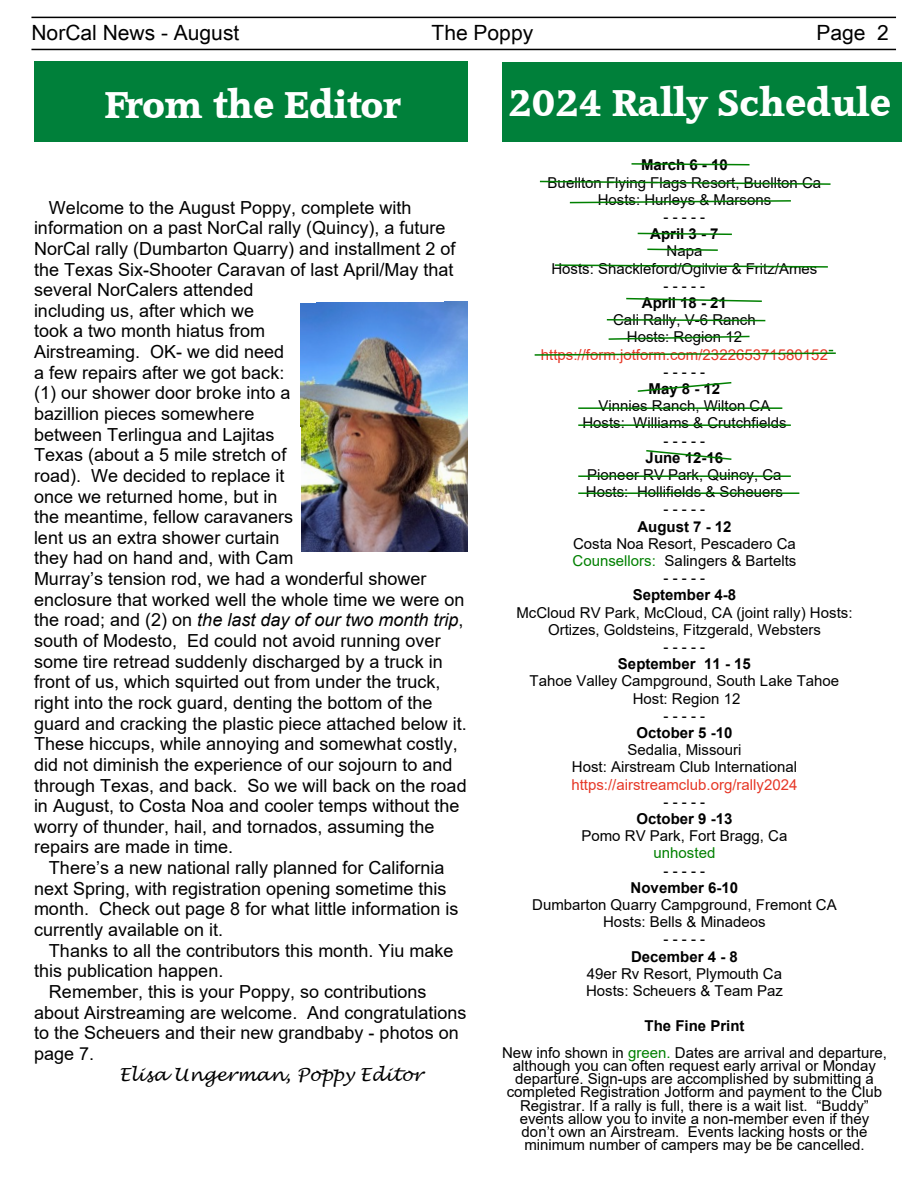
<style>
.page{position:relative;width:918px;height:1188px;background:#fff}
.page>*{position:absolute;margin:0;border:0;box-sizing:border-box;transform-origin:0 0}
.t1{font:36px "Accord SF Bold";color:#fff}
.t2{font:21px "Arial Unicode MS";color:#000}
.t3{font:18px/20.7px "Arial";color:#000}
.t4{font:italic 18px "Lucida Handwriting";color:#000}
.t5{font:15px/17.2px "Arial";color:#000;text-align:center}
.t6{font:700 15px "Arial";color:#000}
.t7{font:15px "Arial";color:#e63726}
.t8{font:15px "Arial";color:#008000}
.s1{font-style:italic}
.s2{color:#008000}
.s3{font-weight:700}
</style>
<div class="page">
<hr style="left:31px;top:17px;width:865px;height:1px;background:#000">
<hr style="left:31px;top:49px;width:865px;height:1px;background:#000">
<div style="left:34px;top:62px;width:434px;height:80px;background:#00803a"></div>
<div style="left:502px;top:62px;width:399px;height:80px;background:#00803a"></div>
<svg style="left:631px;top:163px;width:119px;height:3px"></svg>
<svg style="left:539px;top:180px;width:292px;height:5px"></svg>
<svg style="left:569px;top:200px;width:222px;height:4px"></svg>
<svg style="left:637px;top:232px;width:95px;height:4px"></svg>
<svg style="left:647px;top:248px;width:71px;height:3px"></svg>
<svg style="left:554px;top:264px;width:274px;height:4px"></svg>
<svg style="left:626px;top:297px;width:136px;height:5px"></svg>
<svg style="left:606px;top:319px;width:160px;height:3px"></svg>
<svg style="left:608px;top:335px;width:142px;height:5px"></svg>
<svg style="left:534px;top:350px;width:302px;height:6px"></svg>
<hr style="left:578px;top:407px;width:204px;height:2px;background:#008000">
<hr style="left:578px;top:424px;width:213px;height:2px;background:#008000">
<svg style="left:637px;top:382px;width:95px;height:10px"></svg>
<svg style="left:646px;top:450px;width:86px;height:10px"></svg>
<hr style="left:578px;top:475px;width:213px;height:2px;background:#008000">
<hr style="left:578px;top:492px;width:221px;height:2px;background:#008000">
<img style="left:300px;top:302px;width:168px;height:250px">
<p class="t2" style="left:31px;top:25px;width:209px">NorCal News - August</p>
<p class="t2" style="left:432px;top:25px;width:103px">The Poppy</p>
<p class="t2" style="left:816px;top:25px;width:74px">Page 2</p>
<h1 class="t1" style="left:105px;top:88px;width:297px">From the Editor</h1>
<h1 class="t1" style="left:509px;top:85px;width:384px">2024 Rally Schedule</h1>
<p class="t3" style="left:34px;top:199px;width:434px;text-indent:15px">Welcome to the August Poppy, complete with information on a past NorCal rally (Quincy), a future NorCal rally (Dumbarton Quarry) and installment 2 of the Texas Six-Shooter Caravan of last April/May that several NorCalers attended<br>including us, after which we<br>took a two month hiatus from<br>Airstreaming. OK- we did need<br>a few repairs after we got back:<br>(1) our shower door broke into a<br>bazillion pieces somewhere<br>between Terlingua and Lajitas<br>Texas (about a 5 mile stretch of<br>road). We decided to replace it<br>once we returned home, but in<br>the meantime, fellow caravaners<br>lent us an extra shower curtain<br>they had on hand and, with Cam<br>Murray’s tension rod, we had a wonderful shower enclosure that worked well the whole time we were on the road; and (2) on <span class="s1">the last day of our two month trip</span>, south of Modesto, Ed could not avoid running over some tire retread suddenly discharged by a truck in front of us, which squirted out from under the truck, right into the rock guard, denting the bottom of the guard and cracking the plastic piece attached below it.<br>These hiccups, while annoying and somewhat costly, did not diminish the experience of our sojourn to and through Texas, and back. So we will back on the road in August, to Costa Noa and cooler temps without the worry of thunder, hail, and tornados, assuming the repairs are made in time.</p>
<p class="t3" style="left:34px;top:859px;width:426px;text-indent:15px">There’s a new national rally planned for California next Spring, with registration opening sometime this month. Check out page 8 for what little information is currently available on it.</p>
<p class="t3" style="left:34px;top:942px;width:421px;text-indent:15px">Thanks to all the contributors this month. Yiu make this publication happen.</p>
<p class="t3" style="left:34px;top:983px;width:434px;text-indent:15px">Remember, this is your Poppy, so contributions about Airstreaming are welcome. And congratulations to the Scheuers and their new grandbaby - photos on page 7.</p>
<p class="t4" style="left:119px;top:1066px;width:305px">Elisa Ungerman, Poppy Editor</p>
<p class="t6" style="left:641px;top:159px;width:88px">March 6 - 10</p>
<p class="t5" style="left:548px;top:175px;width:275px">Buellton Flying Flags Resort, Buellton Ca<br>Hosts: Hurleys &amp; Marsons</p>
<p class="t5" style="left:664px;top:209px;width:43px">- - - - -</p>
<p class="t6" style="left:650px;top:228px;width:70px">April 3 - 7</p>
<p class="t5" style="left:551px;top:244px;width:268px">Napa<br>Hosts: Shackleford/Ogilvie &amp; Fritz/Ames</p>
<p class="t5" style="left:664px;top:278px;width:43px">- - - - -</p>
<p class="t6" style="left:642px;top:297px;width:87px">April 18 - 21</p>
<p class="t5" style="left:613px;top:313px;width:144px">Cali Rally, V-6 Ranch<br>Hosts: Region 12</p>
<p class="t7" style="left:541px;top:349px;width:289px">https://form.jotform.com/232265371580152</p>
<p class="t5" style="left:664px;top:364px;width:43px">- - - - -</p>
<p class="t6" style="left:649px;top:383px;width:73px">May 8 - 12</p>
<p class="t5" style="left:582px;top:399px;width:206px">Vinnies Ranch, Wilton CA<br>Hosts: Williams &amp; Crutchfields</p>
<p class="t5" style="left:664px;top:433px;width:43px">- - - - -</p>
<p class="t6" style="left:646px;top:452px;width:79px">June 12-16</p>
<p class="t5" style="left:586px;top:468px;width:199px;text-align:left">Pioneer RV Park, Quincy, Ca<br>Hosts: Hollifields &amp; Scheuers</p>
<p class="t5" style="left:664px;top:502px;width:43px">- - - - -</p>
<p class="t6" style="left:637px;top:521px;width:96px">August 7 - 12</p>
<p class="t5" style="left:573px;top:536px;width:225px;text-align:left">Costa Noa Resort, Pescadero Ca<br><span class="s2">Counsellors:</span> Salingers &amp; Bartelts</p>
<p class="t5" style="left:664px;top:571px;width:43px">- - - - -</p>
<p class="t6" style="left:633px;top:589px;width:105px">September 4-8</p>
<p class="t5" style="left:516px;top:605px;width:338px">McCloud RV Park, McCloud, CA (joint rally) Hosts:<br>Ortizes, Goldsteins, Fitzgerald, Websters</p>
<p class="t5" style="left:664px;top:640px;width:43px">- - - - -</p>
<p class="t6" style="left:618px;top:658px;width:134px">September 11 - 15</p>
<p class="t5" style="left:530px;top:674px;width:311px">Tahoe Valley Campground, South Lake Tahoe<br>Host: Region 12</p>
<p class="t5" style="left:664px;top:708px;width:43px">- - - - -</p>
<p class="t6" style="left:636px;top:727px;width:97px">October 5 -10</p>
<p class="t5" style="left:572px;top:743px;width:227px">Sedalia, Missouri<br>Host: Airstream Club International</p>
<p class="t7" style="left:571px;top:779px;width:228px">https://airstreamclub.org/rally2024</p>
<p class="t5" style="left:664px;top:794px;width:43px">- - - - -</p>
<p class="t6" style="left:636px;top:813px;width:97px">October 9 -13</p>
<p class="t5" style="left:581px;top:829px;width:207px">Pomo RV Park, Fort Bragg, Ca</p>
<p class="t8" style="left:654px;top:848px;width:63px">unhosted</p>
<p class="t5" style="left:664px;top:863px;width:43px">- - - - -</p>
<p class="t6" style="left:631px;top:882px;width:109px">November 6-10</p>
<p class="t5" style="left:532px;top:898px;width:306px">Dumbarton Quarry Campground, Fremont CA<br>Hosts: Bells &amp; Minadeos</p>
<p class="t5" style="left:664px;top:932px;width:43px">- - - - -</p>
<p class="t6" style="left:631px;top:951px;width:108px">December 4 - 8</p>
<p class="t5" style="left:586px;top:966px;width:198px;text-align:left">49er Rv Resort, Plymouth Ca<br>Hosts: Scheuers &amp; Team Paz</p>
<p class="t5" style="left:502px;top:1014px;width:386px;line-height:26.4px"><span class="s3">The Fine Print<br></span>New info shown in <span class="s2">green.</span> Dates are arrival and departure,</p>
<p class="t5" style="left:507px;top:1060px;width:377px;line-height:13.2px">although you can often request early arrival or Monday departure. Sign-ups are accomplished by submitting a completed Registration Jotform and payment to the Club Registrar. If a rally is full, there is a wait list. “Buddy” events allow you to invite a non-member even if they don’t own an Airstream. Events lacking hosts or the minimum number of campers may be be cancelled.</p>
</div>
